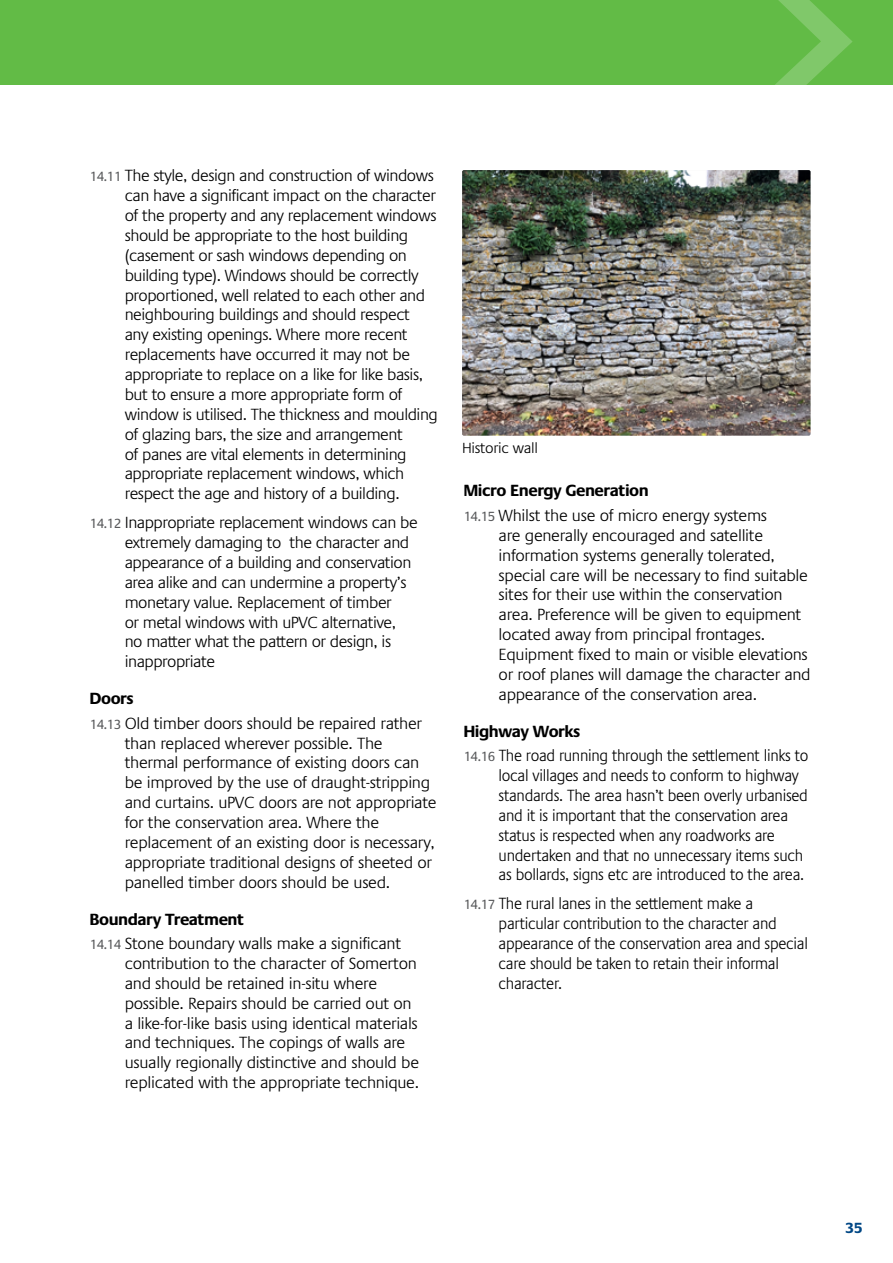
<style>
.page{position:relative;width:893px;height:1263px;background:#fff}
.page>*{position:absolute;margin:0;border:0;box-sizing:border-box;transform-origin:0 0}
.Normal__Web{font:300 16.5px/19.8px "Praxis LT Pro";letter-spacing:-.02em;color:#000}
.Normal__Web-2{font:300 16.5px/20px "Praxis LT Pro";letter-spacing:-.02em;color:#000;scale:.92 1}
.Normal__Web-3{font:700 16.5px "Praxis LT Pro";letter-spacing:-.03em;color:#000}
.Normal__Web-4{font:300 15px "Praxis LT Pro";letter-spacing:-.02em;color:#000}
.t1{font:700 15px "Praxis LT Pro";color:#004785}
.s1{font-weight:400;font-size:13.5px;color:#58595b}
</style>
<div class="page">
<div style="left:0;top:0;width:893px;height:85px;background:#62bb46"></div>
<svg style="left:775px;top:0;width:78px;height:85px"></svg>
<img style="left:462px;top:170px;width:348px;height:266px">
<p class="Normal__Web" style="left:125px;top:166px;width:315px;text-indent:-35px"><span class="s1">14.11</span> The style, design and construction of windows can have a significant impact on the character of the property and any replacement windows should be appropriate to the host building (casement or sash windows depending on building type). Windows should be correctly proportioned, well related to each other and neighbouring buildings and should respect any existing openings. Where more recent replacements have occurred it may not be appropriate to replace on a like for like basis, but to ensure a more appropriate form of window is utilised. The thickness and moulding of glazing bars, the size and arrangement<br>of panes are vital elements in determining appropriate replacement windows, which respect the age and history of a building.</p>
<p class="Normal__Web" style="left:125px;top:513px;width:294px;text-indent:-35px"><span class="s1">14.12</span> Inappropriate replacement windows can be extremely damaging to the character and appearance of a building and conservation area alike and can undermine a property’s monetary value. Replacement of timber<br>or metal windows with uPVC alternative, no matter what the pattern or design, is inappropriate</p>
<p class="Normal__Web-3" style="left:90px;top:689px;width:46px">Doors</p>
<p class="Normal__Web" style="left:125px;top:713px;width:313px;text-indent:-35px"><span class="s1">14.13</span> Old timber doors should be repaired rather than replaced wherever possible. The thermal performance of existing doors can be improved by the use of draught-stripping and curtains. uPVC doors are not appropriate for the conservation area. Where the replacement of an existing door is necessary, appropriate traditional designs of sheeted or panelled timber doors should be used.</p>
<p class="Normal__Web-3" style="left:90px;top:909px;width:156px">Boundary Treatment</p>
<p class="Normal__Web" style="left:125px;top:934px;width:296px;text-indent:-35px"><span class="s1">14.14</span> Stone boundary walls make a significant contribution to the character of Somerton and should be retained in-situ where possible. Repairs should be carried out on a like-for-like basis using identical materials and techniques. The copings of walls are usually regionally distinctive and should be replicated with the appropriate technique.</p>
<p class="Normal__Web-4" style="left:462px;top:439px;width:78px">Historic wall</p>
<p class="Normal__Web-3" style="left:463px;top:481px;width:187px">Micro Energy Generation</p>
<p class="Normal__Web" style="left:499px;top:505px;width:314px;text-indent:-35px"><span class="s1">14.15</span> Whilst the use of micro energy systems<br>are generally encouraged and satellite information systems generally tolerated, special care will be necessary to find suitable sites for their use within the conservation area. Preference will be given to equipment located away from principal frontages.<br>Equipment fixed to main or visible elevations or roof planes will damage the character and appearance of the conservation area.</p>
<p class="Normal__Web-3" style="left:463px;top:721px;width:119px">Highway Works</p>
<p class="Normal__Web-2" style="left:499px;top:746px;width:338px;text-indent:-35px"><span class="s1">14.16</span> The road running through the settlement links to local villages and needs to conform to highway standards. The area hasn’t been overly urbanised and it is important that the conservation area status is respected when any roadworks are undertaken and that no unnecessary items such as bollards, signs etc are introduced to the area.</p>
<p class="Normal__Web-2" style="left:499px;top:894px;width:338px;text-indent:-35px"><span class="s1">14.17</span> The rural lanes in the settlement make a particular contribution to the character and appearance of the conservation area and special care should be taken to retain their informal character.</p>
<p class="t1" style="left:845px;top:1219px;width:20px">35</p>
</div>
